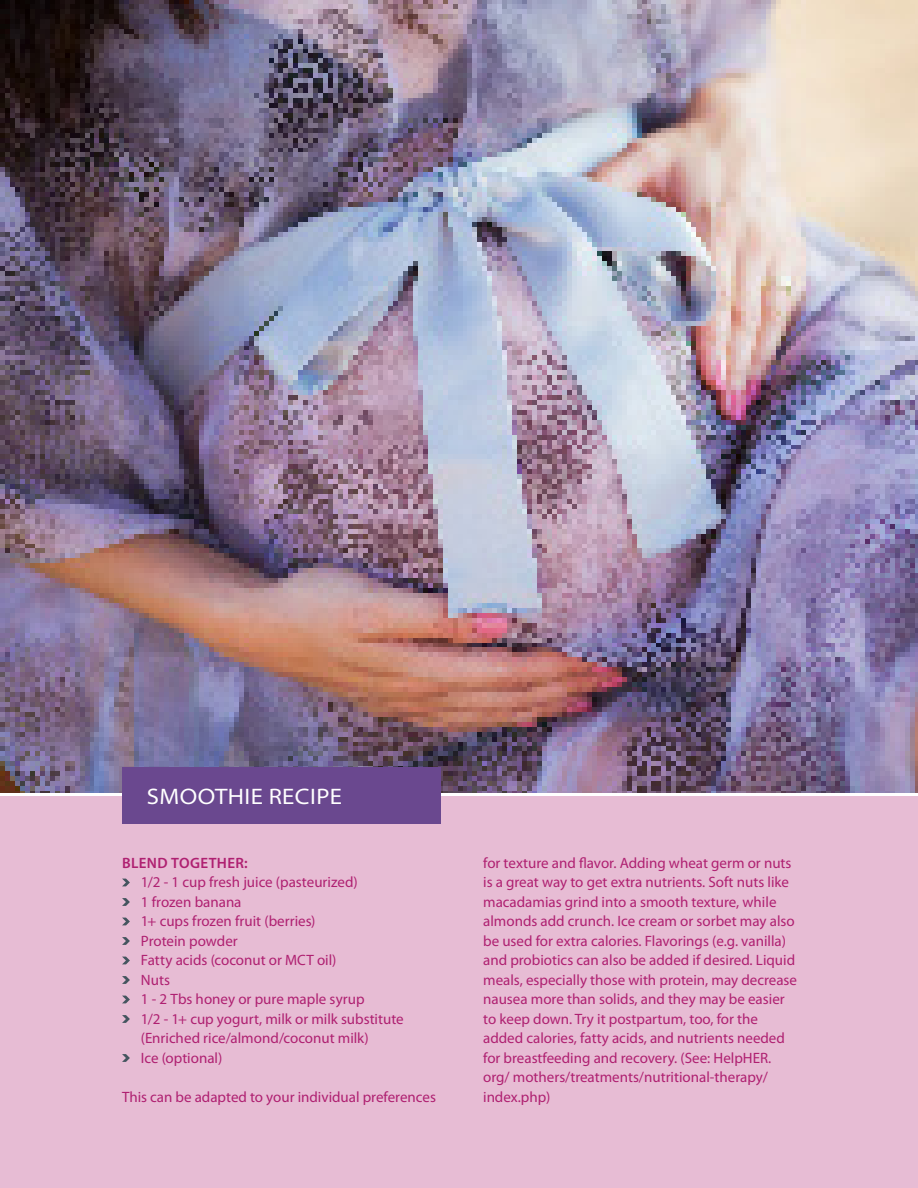
<style>
.page{position:relative;width:918px;height:1188px;background:#fff}
.page>*{position:absolute;margin:0;border:0;box-sizing:border-box;transform-origin:0 0}
.call_out_headline{font:semi-expanded 22.5px "Myriad Pro";letter-spacing:.02em;color:#fff}
.body_text_pink_regul{font:15px/19.5px "Myriad Pro";color:#af2071}
.hanging_indent_pink{font:15px "Myriad Pro";color:#af2071}
.hanging_indent_pink-2{font:600 15px "Myriad Pro";letter-spacing:.025em;color:#af2071}
</style>
<div class="page">
<img style="left:0;top:0;width:918px;height:793px">
<div style="left:0;top:796px;width:918px;height:392px;background:#e7bcd4"></div>
<div style="left:122px;top:767px;width:318px;height:57px;background:#6a488f"></div>
<svg style="left:122px;top:879px;width:8px;height:7px"></svg>
<svg style="left:122px;top:898px;width:8px;height:8px"></svg>
<svg style="left:122px;top:918px;width:8px;height:7px"></svg>
<svg style="left:122px;top:937px;width:8px;height:8px"></svg>
<svg style="left:122px;top:957px;width:8px;height:7px"></svg>
<svg style="left:122px;top:976px;width:8px;height:8px"></svg>
<svg style="left:122px;top:996px;width:8px;height:7px"></svg>
<svg style="left:122px;top:1015px;width:8px;height:8px"></svg>
<svg style="left:122px;top:1054px;width:8px;height:8px"></svg>
<p class="call_out_headline" style="left:147px;top:784px;width:197px">SMOOTHIE RECIPE</p>
<p class="hanging_indent_pink-2" style="left:122px;top:853px;width:127px">BLEND TOGETHER:</p>
<p class="hanging_indent_pink" style="left:141px;top:873px;width:218px">1/2 - 1 cup fresh juice (pasteurized)</p>
<p class="hanging_indent_pink" style="left:141px;top:893px;width:102px">1 frozen banana</p>
<p class="hanging_indent_pink" style="left:141px;top:912px;width:176px">1+ cups frozen fruit (berries)</p>
<p class="hanging_indent_pink" style="left:141px;top:932px;width:98px">Protein powder</p>
<p class="hanging_indent_pink" style="left:141px;top:951px;width:197px">Fatty acids (coconut or MCT oil)</p>
<p class="hanging_indent_pink" style="left:141px;top:971px;width:31px">Nuts</p>
<p class="hanging_indent_pink" style="left:141px;top:990px;width:225px">1 - 2 Tbs honey or pure maple syrup</p>
<p class="hanging_indent_pink" style="left:141px;top:1010px;width:264px">1/2 - 1+ cup yogurt, milk or milk substitute</p>
<p class="hanging_indent_pink" style="left:141px;top:1029px;width:229px">(Enriched rice/almond/coconut milk)</p>
<p class="hanging_indent_pink" style="left:141px;top:1049px;width:83px">Ice (optional)</p>
<p class="body_text_pink_regul" style="left:122px;top:1087px;width:315px">This can be adapted to your individual preferences</p>
<p class="body_text_pink_regul" style="left:483px;top:853px;width:315px">for texture and flavor. Adding wheat germ or nuts is a great way to get extra nutrients. Soft nuts like macadamias grind into a smooth texture, while almonds add crunch. Ice cream or sorbet may also be used for extra calories. Flavorings (e.g. vanilla) and probiotics can also be added if desired. Liquid meals, especially those with protein, may decrease nausea more than solids, and they may be easier to keep down. Try it postpartum, too, for the added calories, fatty acids, and nutrients needed for breastfeeding and recovery. (See: HelpHER. org/ mothers/treatments/nutritional-therapy/ index.php)</p>
</div>
